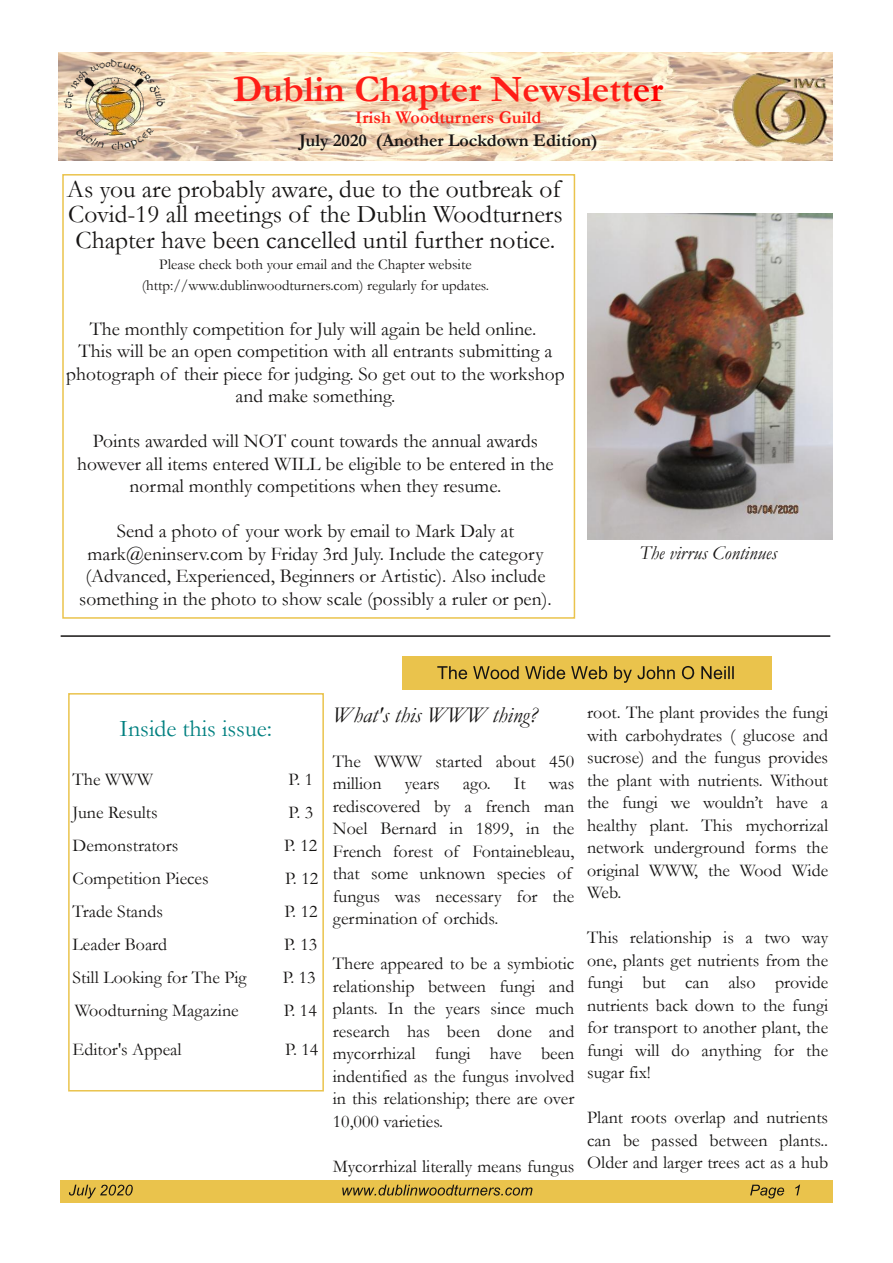
<style>
.page{position:relative;width:893px;height:1263px;background:#fff}
.page>*{position:absolute;margin:0;border:0;box-sizing:border-box;transform-origin:0 0}
.t1{font:700 37.5px "Garamond";color:#ff1e17}
.t2{font:25.5px/25.5px "Garamond";color:#161413;text-align:justify}
.t3{font:24px "Garamond";color:#008080}
.t4{font:italic 22.5px "Garamond";color:#161413}
.t5{font:19.5px/22.5px "Garamond";color:#161413;text-align:center}
.t6{font:italic 19.5px "Garamond";color:#161413}
.t7{font:18px/22.5px "Garamond";color:#161413;text-align:justify}
.t8{font:700 18px "Garamond";color:#161413}
.t9{font:700 18px "Garamond";color:#ff1e17}
.t10{font:15px/21px "Garamond";color:#161413;text-align:center}
.s1{color:#f00}
</style>
<div class="page">
<div style="left:60px;top:1180px;width:773px;height:23px;background:#eac34c"></div>
<svg style="left:69px;top:1184px;width:64px;height:14px"></svg>
<svg style="left:342px;top:1185px;width:190px;height:10px"></svg>
<svg style="left:750px;top:1185px;width:34px;height:13px"></svg>
<svg style="left:795px;top:1184px;width:5px;height:11px"></svg>
<img style="left:58px;top:52px;width:774px;height:108px">
<div style="left:62px;top:174px;width:513px;height:445px;border:2px solid #eac34c"></div>
<img style="left:727px;top:68px;width:105px;height:87px">
<img style="left:61px;top:55px;width:106px;height:95px">
<img style="left:588px;top:213px;width:245px;height:327px">
<div style="left:68px;top:693px;width:256px;height:398px;border:2px solid #eac34c"></div>
<div style="left:402px;top:656px;width:370px;height:34px;background:#eac34c"></div>
<svg style="left:437px;top:666px;width:30px;height:13px"></svg>
<svg style="left:473px;top:666px;width:46px;height:13px"></svg>
<svg style="left:525px;top:666px;width:40px;height:13px"></svg>
<svg style="left:571px;top:666px;width:36px;height:13px"></svg>
<svg style="left:614px;top:666px;width:61px;height:17px"></svg>
<svg style="left:682px;top:666px;width:12px;height:13px"></svg>
<svg style="left:701px;top:666px;width:33px;height:13px"></svg>
<hr style="left:61px;top:635px;width:769px;height:2px;background:#161413">
<h1 class="t1" style="left:233px;top:68px;width:432px">Dublin Chapter Newslett<span class="s1">er</span></h1>
<p class="t9" style="left:355px;top:108px;width:188px">Irish Woodturners Guild</p>
<p class="t8" style="left:299px;top:130px;width:300px">July 2020 (Another Lockdown Edition)</p>
<h2 class="t2" style="left:67px;top:176px;width:497px">As you are probably aware, due to the outbreak of Covid-19 all meetings of the Dublin Woodturners Chapter have been cancelled until further notice.</h2>
<p class="t10" style="left:142px;top:254px;width:349px">Please check both your email and the Chapter website (http://www.dublinwoodturners.com) regularly for updates.</p>
<p class="t5" style="left:66px;top:318px;width:500px">The monthly competition for July will again be held online.<br>This will be an open competition with all entrants submitting a photograph of their piece for judging. So get out to the workshop and make something.</p>
<p class="t5" style="left:77px;top:430px;width:478px">Points awarded will NOT count towards the annual awards however all items entered WILL be eligible to be entered in the normal monthly competitions when they resume.</p>
<p class="t5" style="left:79px;top:520px;width:474px">Send a photo of your work by email to Mark Daly at mark@eninserv.com by Friday 3rd July. Include the category (Advanced, Experienced, Beginners or Artistic). Also include something in the photo to show scale (possibly a ruler or pen).</p>
<p class="t6" style="left:639px;top:542px;width:139px">The virrus Continues</p>
<h3 class="t3" style="left:120px;top:715px;width:154px">Inside this issue:</h3>
<p class="t7" style="left:73px;top:769px;width:82px">The WWW</p>
<p class="t7" style="left:289px;top:769px;width:26px">P. 1</p>
<p class="t7" style="left:73px;top:802px;width:87px">June Results</p>
<p class="t7" style="left:289px;top:802px;width:26px">P. 3</p>
<p class="t7" style="left:73px;top:835px;width:107px">Demonstrators</p>
<p class="t7" style="left:284px;top:835px;width:35px">P. 12</p>
<p class="t7" style="left:73px;top:868px;width:138px">Competition Pieces</p>
<p class="t7" style="left:285px;top:868px;width:35px">P. 12</p>
<p class="t7" style="left:73px;top:901px;width:92px">Trade Stands</p>
<p class="t7" style="left:285px;top:901px;width:35px">P. 12</p>
<p class="t7" style="left:73px;top:934px;width:96px">Leader Board</p>
<p class="t7" style="left:284px;top:934px;width:35px">P. 13</p>
<p class="t7" style="left:73px;top:967px;width:176px">Still Looking for The Pig</p>
<p class="t7" style="left:283px;top:967px;width:35px">P. 13</p>
<p class="t7" style="left:75px;top:1000px;width:165px">Woodturning Magazine</p>
<p class="t7" style="left:284px;top:1000px;width:35px">P. 14</p>
<p class="t7" style="left:73px;top:1039px;width:111px">Editor's Appeal</p>
<p class="t7" style="left:285px;top:1039px;width:35px">P. 14</p>
<p class="t4" style="left:333px;top:702px;width:206px">What's this WWW thing?</p>
<p class="t7" style="left:333px;top:750px;width:243px">The WWW started about 450 million</p>
<p class="t7" style="left:405px;top:772px;width:36px">years</p>
<p class="t7" style="left:463px;top:772px;width:30px">ago.</p>
<p class="t7" style="left:514px;top:772px;width:13px">It</p>
<p class="t7" style="left:333px;top:772px;width:243px;text-align:left;text-indent:216px">was rediscovered by a french man<br>Noel Bernard in 1899, in the<br>French forest of Fontainebleau, that some unknown species of fungus was necessary for the germination of orchids.</p>
<p class="t7" style="left:333px;top:952px;width:243px">There appeared to be a symbiotic relationship between fungi and plants. In the years since much research has been done and mycorrhizal fungi have been indentified as the fungus involved in this relationship; there are over 10,000 varieties.</p>
<p class="t7" style="left:333px;top:1155px;width:243px">Mycorrhizal literally means fungus</p>
<p class="t7" style="left:587px;top:702px;width:243px">root. The plant provides the fungi with carbohydrates ( glucose and sucrose) and the fungus provides the plant with nutrients. Without the fungi we wouldn’t have a healthy plant. This mychorrizal network underground forms the original WWW, the Wood Wide Web.</p>
<p class="t7" style="left:587px;top:927px;width:243px">This relationship is a two way one, plants get nutrients from the fungi but can also provide nutrients back down to the fungi for transport to another plant, the fungi will do anything for the sugar fix!</p>
<p class="t7" style="left:587px;top:1107px;width:243px">Plant roots overlap and nutrients can be passed between plants..<br>Older and larger trees act as a hub</p>
</div>
